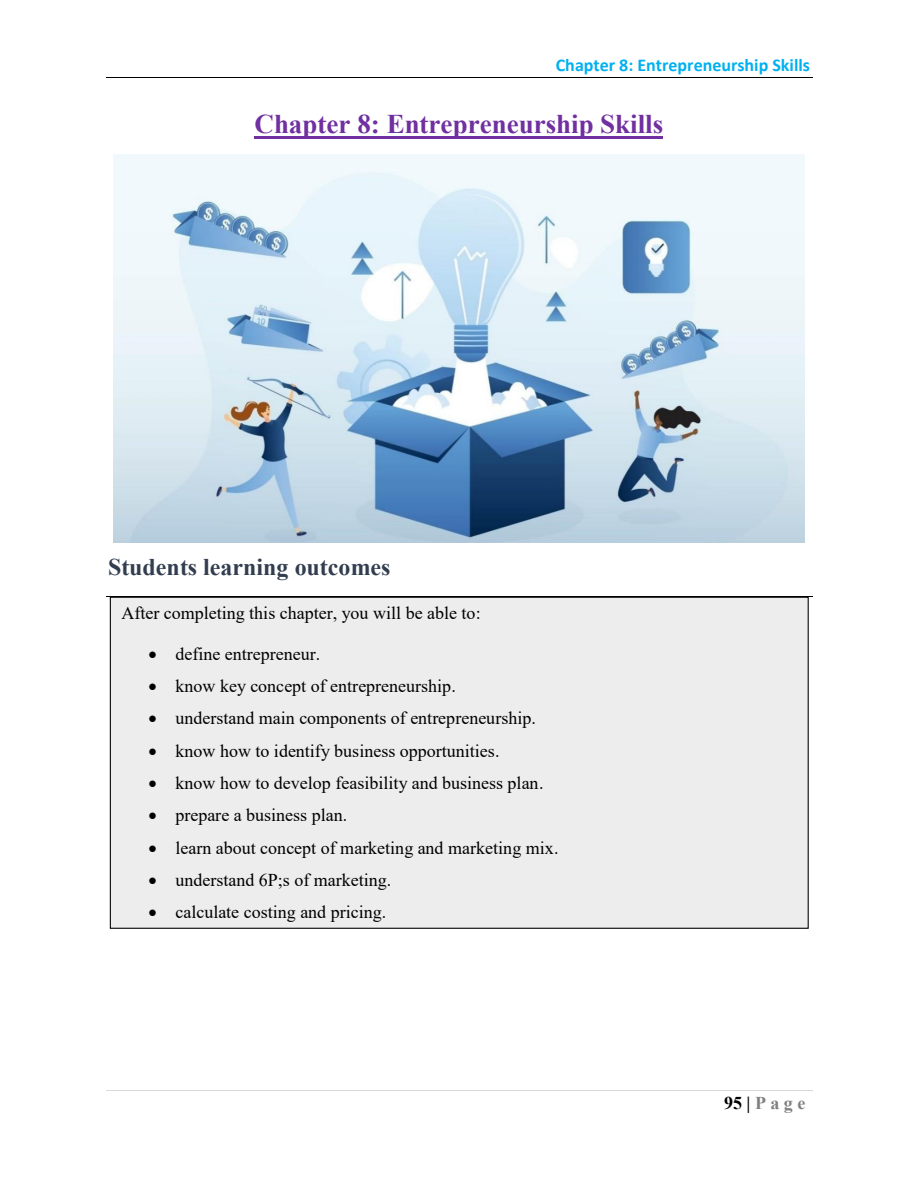
<style>
.page{position:relative;width:918px;height:1188px;background:#fff}
.page>*{position:absolute;margin:0;border:0;box-sizing:border-box;transform-origin:0 0}
.t1{font:700 27px "Times New Roman";color:#7030a0}
.t2{font:700 24px "Times New Roman";color:#323e4f}
.t3{font:18px "Times New Roman";color:#000}
.t4{font:700 18px "Calibri";color:#00b0f0}
.t5{font:700 18px "Times New Roman";letter-spacing:.245em;color:#7f7f7f}
.s1{color:#000}
</style>
<div class="page">
<hr style="left:106px;top:78px;width:706px;height:1px;background:#000">
<hr style="left:106px;top:1091px;width:706px;height:1px;background:#d9d9d9">
<hr style="left:255px;top:136px;width:408px;height:2px;background:#7030a0">
<hr style="left:106px;top:596px;width:706px;height:1px;background:#000">
<img style="left:113px;top:155px;width:692px;height:388px">
<div style="left:110px;top:597px;width:698px;height:331px;background:#ededed"></div>
<p class="t4" style="left:556px;top:58px;width:256px">Chapter 8: Entrepreneurship Skills</p>
<h1 class="t1" style="left:255px;top:105px;width:410px">Chapter 8: Entrepreneurship Skills</h1>
<p class="t2" style="left:108px;top:550px;width:284px">Students learning outcomes</p>
<p class="t3" style="left:122px;top:601px;width:361px">After completing this chapter, you will be able to:</p>
<p class="t3" style="left:149px;top:641px;width:173px">• define entrepreneur.</p>
<p class="t3" style="left:149px;top:673px;width:309px">• know key concept of entrepreneurship.</p>
<p class="t3" style="left:149px;top:706px;width:389px">• understand main components of entrepreneurship.</p>
<p class="t3" style="left:149px;top:738px;width:353px">• know how to identify business opportunities.</p>
<p class="t3" style="left:149px;top:770px;width:396px">• know how to develop feasibility and business plan.</p>
<p class="t3" style="left:149px;top:803px;width:200px">• prepare a business plan.</p>
<p class="t3" style="left:149px;top:835px;width:412px">• learn about concept of marketing and marketing mix.</p>
<p class="t3" style="left:149px;top:867px;width:244px">• understand 6P;s of marketing.</p>
<p class="t3" style="left:149px;top:900px;width:239px">• calculate costing and pricing.</p>
<p class="t5" style="left:724px;top:1090px;width:83px"><span class="s1">95|</span> Page</p>
</div>
